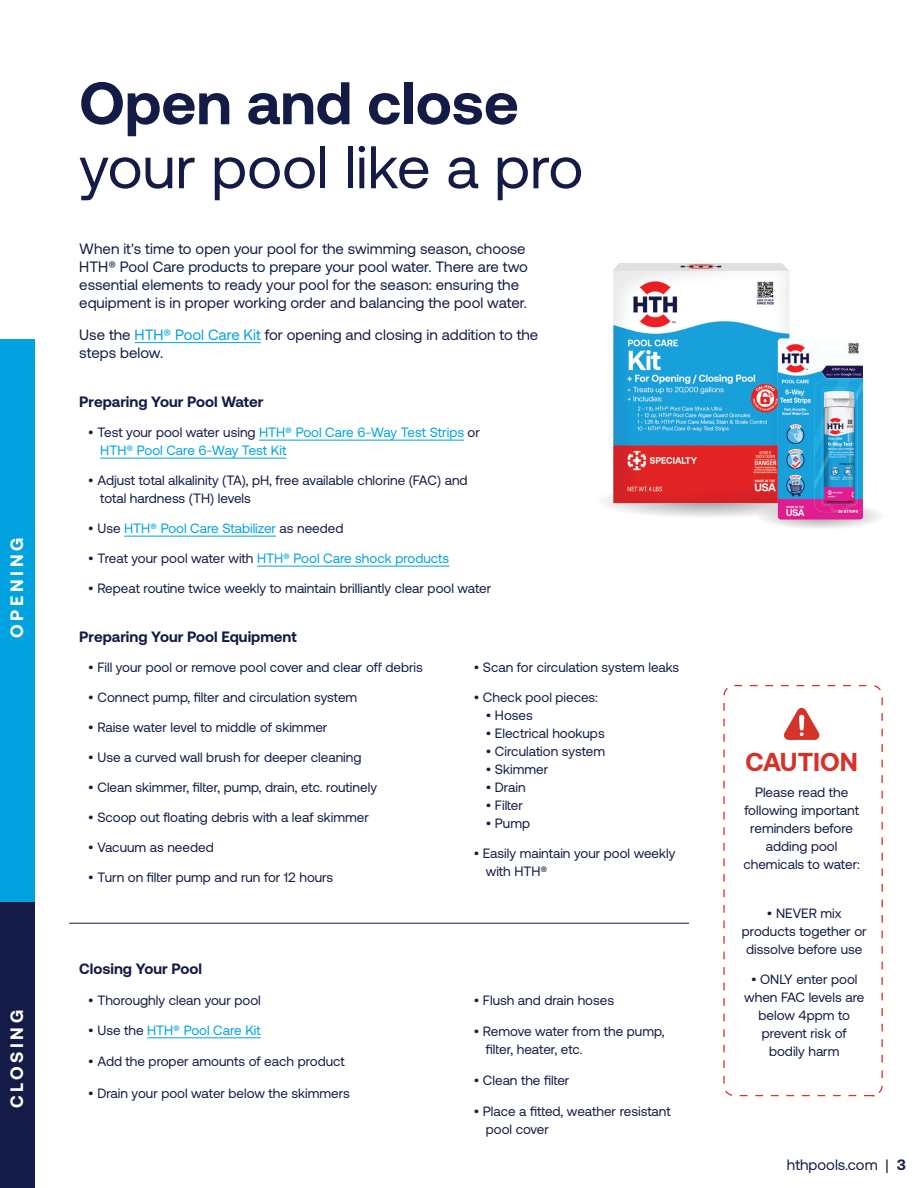
<style>
.page{position:relative;width:918px;height:1188px;background:#fff}
.page>*{position:absolute;margin:0;border:0;box-sizing:border-box;transform-origin:0 0}
.t1{font:60px "Aeonik";color:#131b46}
.t2{font:700 60px "Aeonik";color:#131b46}
.t3{font:700 25.95px "Aeonik";color:#d5322a}
.t4{font:700 18px "Aeonik";letter-spacing:.2em;color:#fff}
.t5{font:15px/18px "Aeonik";color:#131b46}
.t6{font:700 15px "Aeonik";color:#131b46}
.t7{font:13.5px/18px "Aeonik";color:#131b46}
.t8{font:13.5px/18px "Aeonik";color:#00a3e0}
.s1{color:#00a3e0}
.s2{color:#131b46}
.s3{font-weight:700}
</style>
<div class="page">
<svg style="left:723px;top:684px;width:160px;height:413px"></svg>
<svg style="left:784px;top:708px;width:36px;height:32px"></svg>
<hr style="left:135px;top:342px;width:126px;height:1px;background:#00a3e0">
<hr style="left:147px;top:1037px;width:114px;height:1px;background:#00a3e0">
<hr style="left:259px;top:440px;width:205px;height:1px;background:#00a3e0">
<hr style="left:100px;top:458px;width:186px;height:1px;background:#00a3e0">
<hr style="left:124px;top:536px;width:152px;height:1px;background:#00a3e0">
<hr style="left:257px;top:566px;width:192px;height:1px;background:#00a3e0">
<div style="left:0;top:339px;width:34px;height:563px;background:#00a3e0"></div>
<div style="left:0;top:902px;width:34px;height:286px;background:#131b46"></div>
<hr style="left:69px;top:923px;width:620px;height:1px;background:#131b46">
<div style="left:591px;top:483px;width:231px;height:36px;background:#f8f8f8;border-radius:50%"></div>
<img style="left:613px;top:263px;width:177px;height:252px">
<img style="left:738px;top:307px;width:142px;height:221px">
<h3 class="t4" style="left:7px;top:638px;width:102px;rotate:-90deg">OPENING</h3>
<h3 class="t4" style="left:7px;top:1108px;width:100px;rotate:-90deg">CLOSING</h3>
<h1 class="t2" style="left:79px;top:69px;width:441px">Open and close</h1>
<h1 class="t1" style="left:79px;top:134px;width:506px">your pool like a pro</h1>
<p class="t5" style="left:79px;top:240px;width:450px">When it's time to open your pool for the swimming season, choose HTH® Pool Care products to prepare your pool water. There are two essential elements to ready your pool for the season: ensuring the equipment is in proper working order and balancing the pool water.</p>
<p class="t5" style="left:79px;top:325px;width:460px">Use the <span class="s1">HTH® Pool Care Kit</span> for opening and closing in addition to the steps below.</p>
<p class="t6" style="left:79px;top:394px;width:186px">Preparing Your Pool Water</p>
<p class="t8" style="left:100px;top:424px;width:381px;text-indent:-12px"><span class="s2">• Test your pool water using</span> HTH® Pool Care 6-Way Test Strips <span class="s2">or<br></span>HTH® Pool Care 6-Way Test Kit</p>
<p class="t7" style="left:100px;top:472px;width:369px;text-indent:-12px">• Adjust total alkalinity (TA), pH, free available chlorine (FAC) and total hardness (TH) levels</p>
<p class="t8" style="left:88px;top:520px;width:257px"><span class="s2">• Use</span> HTH® Pool Care Stabilizer <span class="s2">as needed</span></p>
<p class="t8" style="left:88px;top:550px;width:363px"><span class="s2">• Treat your pool water with</span> HTH® Pool Care shock products</p>
<p class="t7" style="left:88px;top:580px;width:405px">• Repeat routine twice weekly to maintain brilliantly clear pool water</p>
<p class="t6" style="left:79px;top:628px;width:218px">Preparing Your Pool Equipment</p>
<p class="t7" style="left:88px;top:658px;width:336px">• Fill your pool or remove pool cover and clear off debris</p>
<p class="t7" style="left:88px;top:688px;width:271px">• Connect pump, filter and circulation system</p>
<p class="t7" style="left:88px;top:718px;width:241px">• Raise water level to middle of skimmer</p>
<p class="t7" style="left:88px;top:748px;width:275px">• Use a curved wall brush for deeper cleaning</p>
<p class="t7" style="left:88px;top:778px;width:290px">• Clean skimmer, filter, pump, drain, etc. routinely</p>
<p class="t7" style="left:88px;top:808px;width:282px">• Scoop out floating debris with a leaf skimmer</p>
<p class="t7" style="left:88px;top:838px;width:127px">• Vacuum as needed</p>
<p class="t7" style="left:88px;top:868px;width:247px">• Turn on filter pump and run for 12 hours</p>
<p class="t7" style="left:474px;top:659px;width:207px">• Scan for circulation system leaks</p>
<p class="t7" style="left:474px;top:689px;width:126px">• Check pool pieces:</p>
<p class="t7" style="left:486px;top:707px;width:49px">• Hoses</p>
<p class="t7" style="left:486px;top:725px;width:120px">• Electrical hookups</p>
<p class="t7" style="left:486px;top:743px;width:121px">• Circulation system</p>
<p class="t7" style="left:486px;top:761px;width:64px">• Skimmer</p>
<p class="t7" style="left:486px;top:779px;width:41px">• Drain</p>
<p class="t7" style="left:486px;top:797px;width:39px">• Filter</p>
<p class="t7" style="left:486px;top:815px;width:46px">• Pump</p>
<p class="t7" style="left:486px;top:845px;width:191px;text-indent:-12px">• Easily maintain your pool weekly with HTH®</p>
<p class="t6" style="left:79px;top:960px;width:124px">Closing Your Pool</p>
<p class="t7" style="left:88px;top:991px;width:174px">• Thoroughly clean your pool</p>
<p class="t8" style="left:88px;top:1021px;width:174px"><span class="s2">• Use the</span> HTH® Pool Care Kit</p>
<p class="t7" style="left:88px;top:1053px;width:258px">• Add the proper amounts of each product</p>
<p class="t7" style="left:88px;top:1084px;width:263px">• Drain your pool water below the skimmers</p>
<p class="t7" style="left:474px;top:991px;width:142px">• Flush and drain hoses</p>
<p class="t7" style="left:486px;top:1022px;width:180px;text-indent:-12px">• Remove water from the pump, filter, heater, etc.</p>
<p class="t7" style="left:474px;top:1072px;width:97px">• Clean the filter</p>
<p class="t7" style="left:486px;top:1103px;width:186px;text-indent:-12px">• Place a fitted, weather resistant pool cover</p>
<h2 class="t3" style="left:746px;top:747px;width:114px">CAUTION</h2>
<p class="t7" style="left:743px;top:784px;width:118px;text-align:center">Please read the following important reminders before adding pool chemicals to water:</p>
<p class="t7" style="left:742px;top:904px;width:126px;text-align:center">• NEVER mix products together or dissolve before use</p>
<p class="t7" style="left:744px;top:970px;width:122px;text-align:center">• ONLY enter pool when FAC levels are below 4ppm to prevent risk of bodily harm</p>
<p class="t5" style="left:787px;top:1156px;width:120px">hthpools.com | <span class="s3">3</span></p>
</div>
